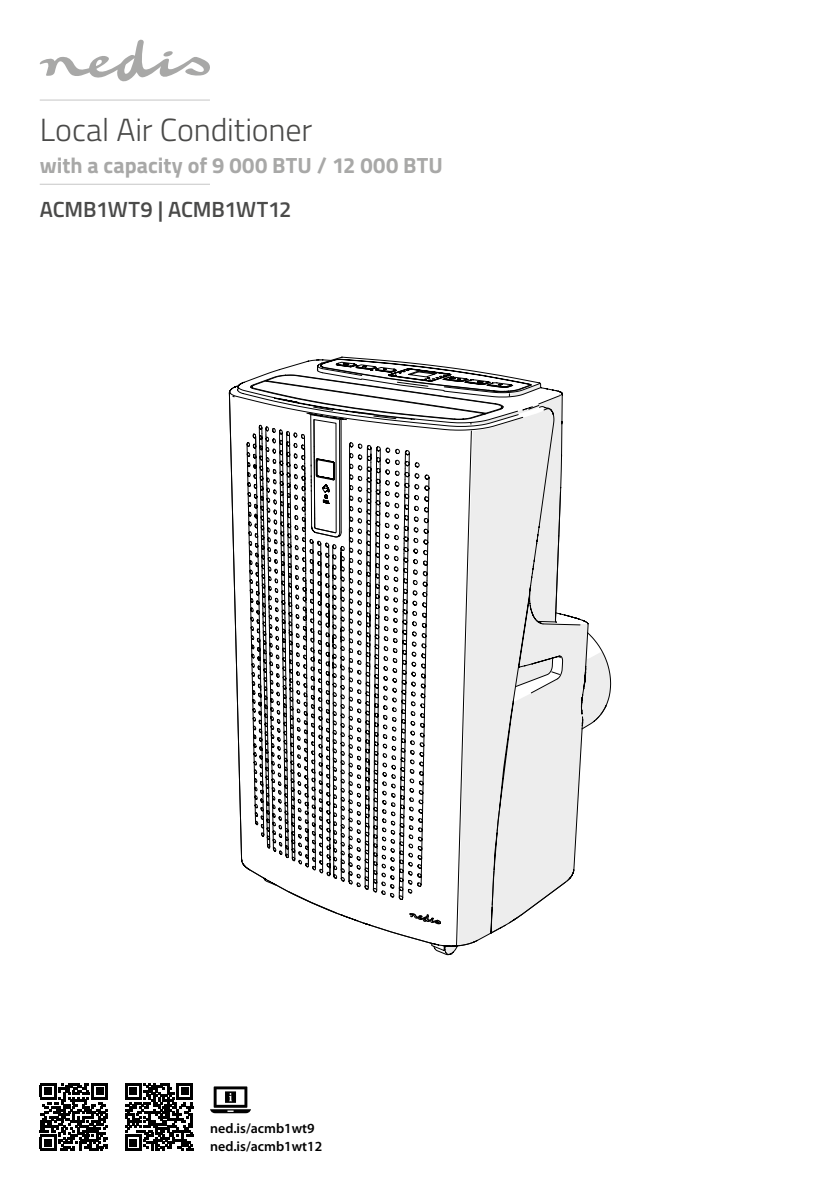
<style>
.page{position:relative;width:840px;height:1191px;background:#fff}
.page>*{position:absolute;margin:0;border:0;box-sizing:border-box;transform-origin:0 0}
.t1{font:300 32px "Titillium";letter-spacing:-.005em;color:#4a4a49}
.t2{font:700 22px "Titillium";letter-spacing:.005em;color:#a8a8a7}
.t3{font:600 22px "Titillium";letter-spacing:-.005em;color:#4a4a49}
.t4{font:600 14px "Myriad Pro";color:#000}
</style>
<div class="page">
<hr style="left:40px;top:100px;width:170px;height:1px;background:#c6c6c6">
<svg style="left:40px;top:39px;width:170px;height:43px"></svg>
<svg style="left:228px;top:379px;width:23px;height:492px"></svg>
<svg style="left:512px;top:377px;width:100px;height:545px"></svg>
<svg style="left:251px;top:357px;width:261px;height:599px"></svg>
<hr style="left:40px;top:184px;width:170px;height:1px;background:#c6c6c6">
<svg style="left:40px;top:1083px;width:68px;height:68px"></svg>
<svg style="left:125px;top:1083px;width:68px;height:68px"></svg>
<svg style="left:210px;top:1086px;width:41px;height:27px"></svg>
<h1 class="t1" style="left:40px;top:111px;width:274px">Local Air Conditioner</h1>
<p class="t2" style="left:40px;top:157px;width:404px">with a capacity of 9 000 BTU / 12 000 BTU</p>
<p class="t3" style="left:40px;top:201px;width:253px">ACMB1WT9 | ACMB1WT12</p>
<p class="t4" style="left:210px;top:1121px;width:106px">ned.is/acmb1wt9</p>
<p class="t4" style="left:210px;top:1139px;width:114px">ned.is/acmb1wt12</p>
</div>
